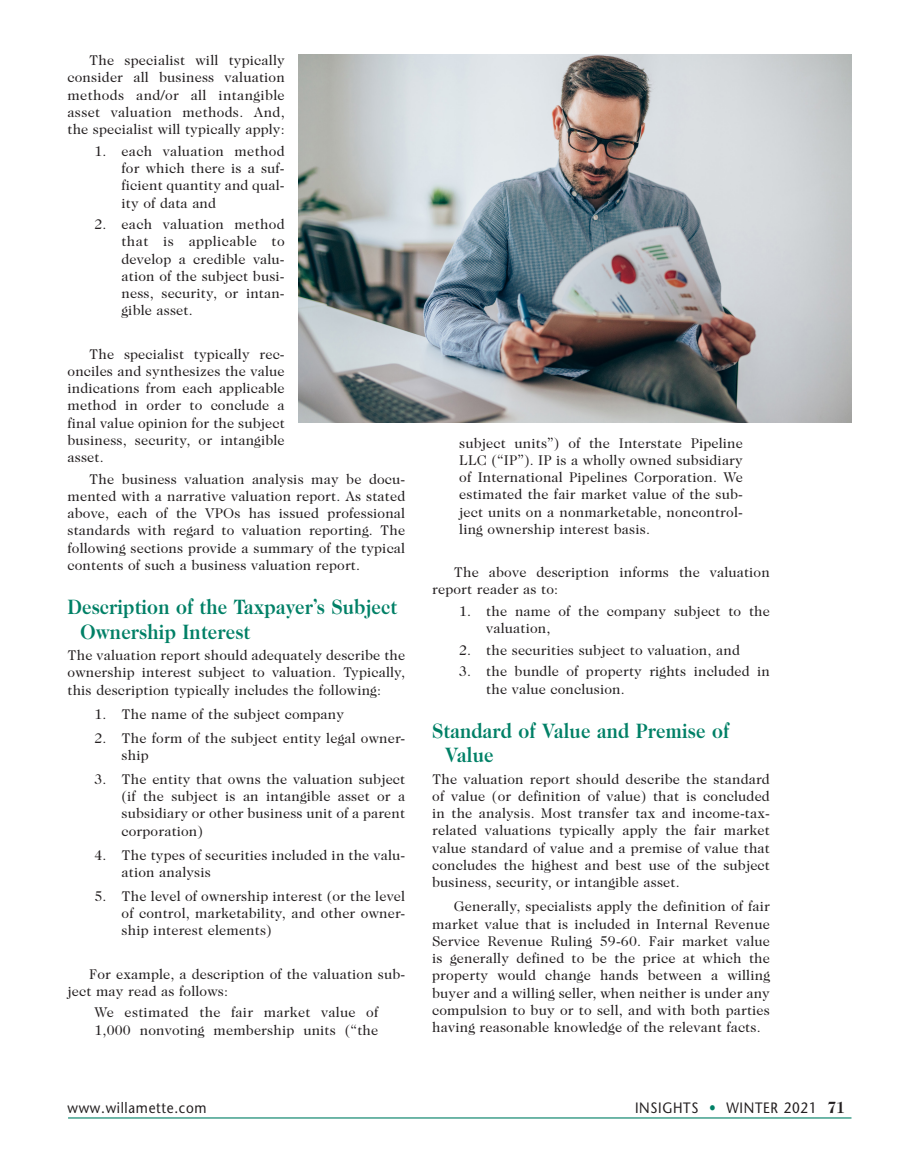
<style>
.page{position:relative;width:905px;height:1175px;background:#fff}
.page>*{position:absolute;margin:0;border:0;box-sizing:border-box;transform-origin:0 0}
.Sub_Heads_Caslon{font:700 21px/24px "Caslon Two Twenty Four";letter-spacing:.01em;color:#008066;scale:.9 1}
.t1{font:15px "Stone Sans";letter-spacing:.05em;color:#231f20;scale:.9 1}
.body{font:14.25px/17.2px "Caslon Two Twenty Four";letter-spacing:.01em;color:#231f20;text-align:justify}
.body_w_bullets{font:14.25px/17.2px "Caslon Two Twenty Four";letter-spacing:.01em;color:#231f20;text-align:justify}
.body__Intro_Paragr{font:14.25px/17.2px "Caslon Two Twenty Four";letter-spacing:.01em;color:#231f20;text-align:justify}
.Quotation{font:14.25px/17.2px "Caslon Two Twenty Four";letter-spacing:.01em;color:#231f20}
.s1{color:#008066}
.s2{font-family:"Caslon Two Twenty Four";font-weight:700;font-size:16.5px}
</style>
<div class="page">
<hr style="left:68px;top:1117px;width:783px;height:1px;background:#008066">
<img style="left:298px;top:54px;width:553px;height:369px">
<p class="body" style="left:68px;top:52px;width:219px;text-indent:22px">The specialist will typically consider all business valuation methods and/or all intangible asset valuation methods. And, the specialist will typically apply:</p>
<p class="body_w_bullets" style="left:122px;top:142px;width:165px;text-indent:-27px">1. each valuation method for which there is a suf&shy;ficient quantity and qual&shy;ity of data and</p>
<p class="body_w_bullets" style="left:122px;top:215px;width:165px;text-indent:-27px">2. each valuation method that is applicable to develop a credible valu&shy;ation of the subject busi&shy;ness, security, or intan&shy;gible asset.</p>
<p class="body" style="left:68px;top:345px;width:219px;text-indent:22px">The specialist typically rec&shy;onciles and synthesizes the value indications from each applicable method in order to conclude a final value opinion for the subject business, security, or intangible asset.</p>
<p class="body" style="left:68px;top:470px;width:339px;text-indent:22px">The business valuation analysis may be docu&shy;mented with a narrative valuation report. As stated above, each of the VPOs has issued professional standards with regard to valuation reporting. The following sections provide a summary of the typical contents of such a business valuation report.</p>
<p class="Sub_Heads_Caslon" style="left:80px;top:595px;width:353px;text-indent:-13px">Description of the Taxpayer’s Subject<br>Ownership Interest</p>
<p class="body__Intro_Paragr" style="left:68px;top:646px;width:339px">The valuation report should adequately describe the ownership interest subject to valuation. Typically, this description typically includes the following:</p>
<p class="body_w_bullets" style="left:94px;top:705px;width:251px">1. The name of the subject company</p>
<p class="body_w_bullets" style="left:122px;top:729px;width:285px;text-indent:-27px">2. The form of the subject entity legal owner&shy;ship</p>
<p class="body_w_bullets" style="left:122px;top:770px;width:285px;text-indent:-27px">3. The entity that owns the valuation subject (if the subject is an intangible asset or a subsidiary or other business unit of a parent corporation)</p>
<p class="body_w_bullets" style="left:122px;top:846px;width:285px;text-indent:-27px">4. The types of securities included in the valu&shy;ation analysis</p>
<p class="body_w_bullets" style="left:122px;top:887px;width:285px;text-indent:-27px">5. The level of ownership interest (or the level of control, marketability, and other owner&shy;ship interest elements)</p>
<p class="body" style="left:68px;top:965px;width:339px;text-indent:22px">For example, a description of the valuation sub&shy;ject may read as follows:</p>
<p class="Quotation" style="left:94px;top:1003px;width:285px">We estimated the fair market value of<br>1,000 nonvoting membership units (“the</p>
<p class="Quotation" style="left:459px;top:434px;width:285px;text-align:justify">subject units”) of the Interstate Pipeline LLC (“IP”). IP is a wholly owned subsidiary of International Pipelines Corporation. We estimated the fair market value of the sub&shy;ject units on a nonmarketable, noncontrol&shy;ling ownership interest basis.</p>
<p class="body" style="left:432px;top:563px;width:339px;text-indent:22px">The above description informs the valuation report reader as to:</p>
<p class="body_w_bullets" style="left:486px;top:602px;width:285px;text-indent:-27px">1. the name of the company subject to the valuation,</p>
<p class="body_w_bullets" style="left:459px;top:641px;width:282px">2. the securities subject to valuation, and</p>
<p class="body_w_bullets" style="left:486px;top:662px;width:285px;text-indent:-27px">3. the bundle of property rights included in the value conclusion.</p>
<p class="Sub_Heads_Caslon" style="left:445px;top:718px;width:317px;text-indent:-13px">Standard of Value and Premise of<br>Value</p>
<p class="body__Intro_Paragr" style="left:432px;top:770px;width:339px">The valuation report should describe the standard of value (or definition of value) that is concluded in the analysis. Most transfer tax and income-tax&shy;related valuations typically apply the fair market value standard of value and a premise of value that concludes the highest and best use of the subject business, security, or intangible asset.</p>
<p class="body" style="left:432px;top:897px;width:339px;text-indent:22px">Generally, specialists apply the definition of fair market value that is included in Internal Revenue Service Revenue Ruling 59-60. Fair market value is generally defined to be the price at which the property would change hands between a willing buyer and a willing seller, when neither is under any compulsion to buy or to sell, and with both parties having reasonable knowledge of the relevant facts.</p>
<p class="t1" style="left:68px;top:1098px;width:156px">www.willamette. com</p>
<p class="t1" style="left:635px;top:1098px;width:235px">INSIGHTS <span class="s1">•</span> WINTER 2021 <span class="s2">71</span></p>
</div>
